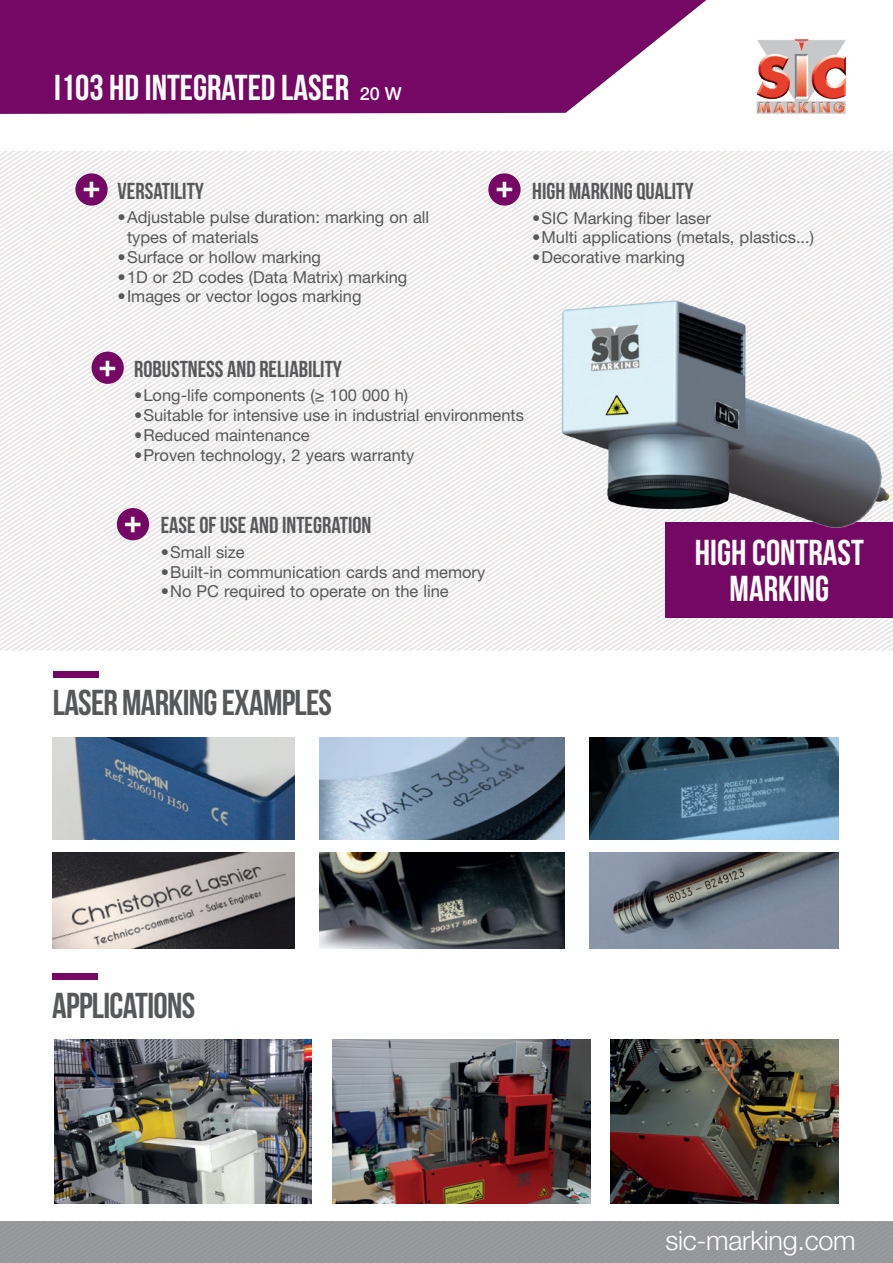
<style>
.page{position:relative;width:893px;height:1263px;background:#fff}
.page>*{position:absolute;margin:0;border:0;box-sizing:border-box;transform-origin:0 0}
.t1{font:44.4px "Bebas Neue";color:#fff}
.t2{font:36px/36px "Bebas Neue";color:#fff;text-align:center}
.t3{font:36px "Bebas Neue";letter-spacing:-.02em;color:#57585a}
.t4{font:300 27px "Helvetica Neue LT Pro";letter-spacing:-.01em;color:#fff}
.t5{font:23.1px "Bebas Neue";color:#57585a}
.t6{font:16.5px/19.8px "Helvetica Neue LT Pro";color:#57585a}
.s1{font-family:"Helvetica Neue LT Pro";font-weight:500;font-size:18px}
.s2{font-size:44.4px;color:#fff}
</style>
<div class="page">
<svg style="left:195px;top:180px;width:698px;height:471px"></svg>
<svg style="left:209px;top:189px;width:684px;height:462px"></svg>
<svg style="left:216px;top:194px;width:677px;height:457px"></svg>
<svg style="left:243px;top:212px;width:650px;height:439px"></svg>
<svg style="left:250px;top:217px;width:643px;height:434px"></svg>
<svg style="left:257px;top:221px;width:636px;height:430px"></svg>
<svg style="left:264px;top:226px;width:629px;height:425px"></svg>
<svg style="left:271px;top:230px;width:622px;height:421px"></svg>
<svg style="left:277px;top:235px;width:616px;height:416px"></svg>
<svg style="left:284px;top:239px;width:609px;height:412px"></svg>
<svg style="left:291px;top:244px;width:602px;height:407px"></svg>
<svg style="left:298px;top:248px;width:595px;height:403px"></svg>
<svg style="left:305px;top:253px;width:588px;height:398px"></svg>
<svg style="left:312px;top:257px;width:581px;height:394px"></svg>
<svg style="left:319px;top:262px;width:574px;height:389px"></svg>
<svg style="left:325px;top:266px;width:568px;height:385px"></svg>
<svg style="left:332px;top:271px;width:561px;height:380px"></svg>
<svg style="left:339px;top:276px;width:554px;height:375px"></svg>
<svg style="left:346px;top:280px;width:547px;height:371px"></svg>
<svg style="left:353px;top:285px;width:540px;height:366px"></svg>
<svg style="left:360px;top:289px;width:533px;height:362px"></svg>
<svg style="left:517px;top:393px;width:34px;height:258px"></svg>
<svg style="left:531px;top:402px;width:20px;height:249px"></svg>
<svg style="left:538px;top:407px;width:13px;height:244px"></svg>
<svg style="left:640px;top:543px;width:253px;height:108px"></svg>
<div style="left:92px;top:352px;width:32px;height:32px;background:#750864;border-radius:50%"></div>
<div style="left:75px;top:173px;width:33px;height:33px;background:#750864;border-radius:50%"></div>
<div style="left:488px;top:173px;width:33px;height:33px;background:#750864;border-radius:50%"></div>
<div style="left:0;top:1222px;width:893px;height:41px;background:#97989b"></div>
<img style="left:319px;top:738px;width:245px;height:101px">
<img style="left:589px;top:738px;width:249px;height:101px">
<img style="left:52px;top:738px;width:242px;height:101px">
<img style="left:589px;top:852px;width:249px;height:96px">
<img style="left:319px;top:852px;width:245px;height:96px">
<img style="left:53px;top:852px;width:242px;height:96px">
<svg style="left:0;top:0;width:706px;height:114px;background:#832174"></svg>
<div style="left:53px;top:671px;width:46px;height:6px;background:#750864"></div>
<img style="left:756px;top:39px;width:90px;height:75px">
<div style="left:117px;top:508px;width:32px;height:32px;background:#750864;border-radius:50%"></div>
<div style="left:53px;top:973px;width:45px;height:7px;background:#750864"></div>
<img style="left:55px;top:1039px;width:257px;height:164px">
<img style="left:333px;top:1039px;width:257px;height:164px">
<div style="left:665px;top:522px;width:228px;height:95px;background:#750864"></div>
<img style="left:551px;top:295px;width:342px;height:248px">
<img style="left:610px;top:1039px;width:228px;height:164px">
<h2 class="t2" style="left:54px;top:69px;width:349px">I103 HD INTEGRATED LASER <span class="s1">20 W</span></h2>
<h1 class="t1" style="left:83px;top:166px;width:19px">+</h1>
<h1 class="t1" style="left:496px;top:166px;width:19px">+</h1>
<h3 class="t5" style="left:118px;top:178px;width:88px">VERSATILITY</h3>
<p class="t6" style="left:127px;top:207px;width:304px;text-indent:-9px">•Adjustable pulse duration: marking on all types of materials</p>
<p class="t6" style="left:118px;top:247px;width:205px">•Surface or hollow marking</p>
<p class="t6" style="left:118px;top:267px;width:291px">•1D or 2D codes (Data Matrix) marking</p>
<p class="t6" style="left:118px;top:286px;width:245px">•Images or vector logos marking</p>
<h3 class="t5" style="left:532px;top:178px;width:163px">HIGH MARKING QUALITY</h3>
<p class="t6" style="left:532px;top:208px;width:180px">•SIC Marking fiber laser</p>
<p class="t6" style="left:532px;top:227px;width:283px">•Multi applications (metals, plastics...)</p>
<p class="t6" style="left:532px;top:247px;width:154px">•Decorative marking</p>
<h1 class="t1" style="left:99px;top:344px;width:19px">+</h1>
<h3 class="t5" style="left:134px;top:356px;width:209px">ROBUSTNESS AND RELIABILITY</h3>
<p class="t6" style="left:134px;top:385px;width:276px">•Long-life components (≥ 100 000 h)</p>
<p class="t6" style="left:134px;top:405px;width:391px">•Suitable for intensive use in industrial environments</p>
<p class="t6" style="left:134px;top:425px;width:177px">•Reduced maintenance</p>
<p class="t6" style="left:134px;top:445px;width:282px">•Proven technology, 2 years warranty</p>
<h3 class="t5" style="left:124px;top:513px;width:249px"><span class="s2">+</span> EASE OF USE AND INTEGRATION</h3>
<p class="t6" style="left:161px;top:542px;width:85px">•Small size</p>
<p class="t6" style="left:161px;top:562px;width:326px">•Built-in communication cards and memory</p>
<p class="t6" style="left:161px;top:581px;width:290px">•No PC required to operate on the line</p>
<h2 class="t2" style="left:695px;top:534px;width:170px">HIGH CONTRAST<br>MARKING</h2>
<h2 class="t3" style="left:53px;top:683px;width:281px">LASER MARKING EXAMPLES</h2>
<h2 class="t3" style="left:52px;top:985px;width:144px">APPLICATIONS</h2>
<h3 class="t4" style="left:665px;top:1224px;width:192px">sic-marking.com</h3>
</div>
